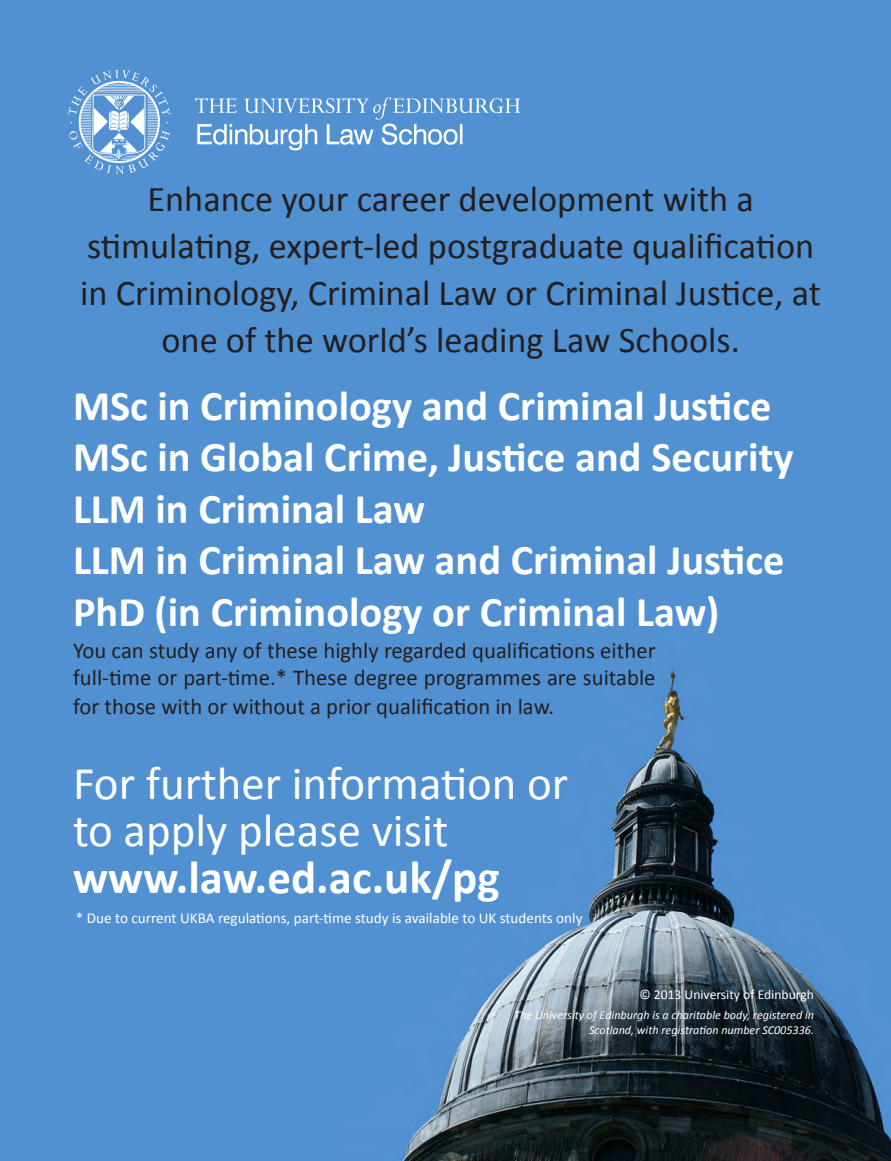
<style>
.page{position:relative;width:891px;height:1161px;background:#fff}
.page>*{position:absolute;margin:0;border:0;box-sizing:border-box;transform-origin:0 0}
.t1{font:46.95px/47px "Calibri";color:#fff}
.t2{font:700 42.45px/51.4px "Calibri";color:#fff}
.t3{font:36.3px/47px "Calibri";color:#231f20;text-align:center}
.t4{font:22.65px/28.2px "Calibri";color:#231f20;text-align:justify}
.t5{font:15.15px "Calibri";color:#fff}
.t6{font:13.65px "Calibri";color:#fff}
.t7{font:italic 12.15px/14.5px "Calibri";color:#fff;text-align:right}
.s1{font-weight:700}
</style>
<div class="page">
<img style="left:0;top:0;width:891px;height:1161px">
<img style="left:69px;top:71px;width:451px;height:103px">
<p class="t3" style="left:80px;top:176px;width:742px">Enhance your career development with a stimulating, expert-led postgraduate qualification in Criminology, Criminal Law or Criminal Justice, at one of the world’s leading Law Schools.</p>
<p class="t2" style="left:73px;top:380px;width:722px">MSc in Criminology and Criminal Justice MSc in Global Crime, Justice and Security LLM in Criminal Law<br>LLM in Criminal Law and Criminal Justice PhD (in Criminology or Criminal Law)</p>
<p class="t4" style="left:73px;top:636px;width:584px">You can study any of these highly regarded qualifications either full-time or part-time.* These degree programmes are suitable for those with or without a prior qualification in law.</p>
<p class="t1" style="left:73px;top:760px;width:497px">For further information or to apply please visit <span class="s1">www.law.ed.ac.uk/pg</span></p>
<p class="t5" style="left:76px;top:908px;width:508px">* Due to current UKBA regulations, part-time study is available to UK students only</p>
<p class="t6" style="left:639px;top:986px;width:176px">© 2013 University of Edinburgh</p>
<p class="t7" style="left:514px;top:1007px;width:301px">The University of Edinburgh is a charitable body, registered in<br>Scotland, with registration number SC005336.</p>
</div>
